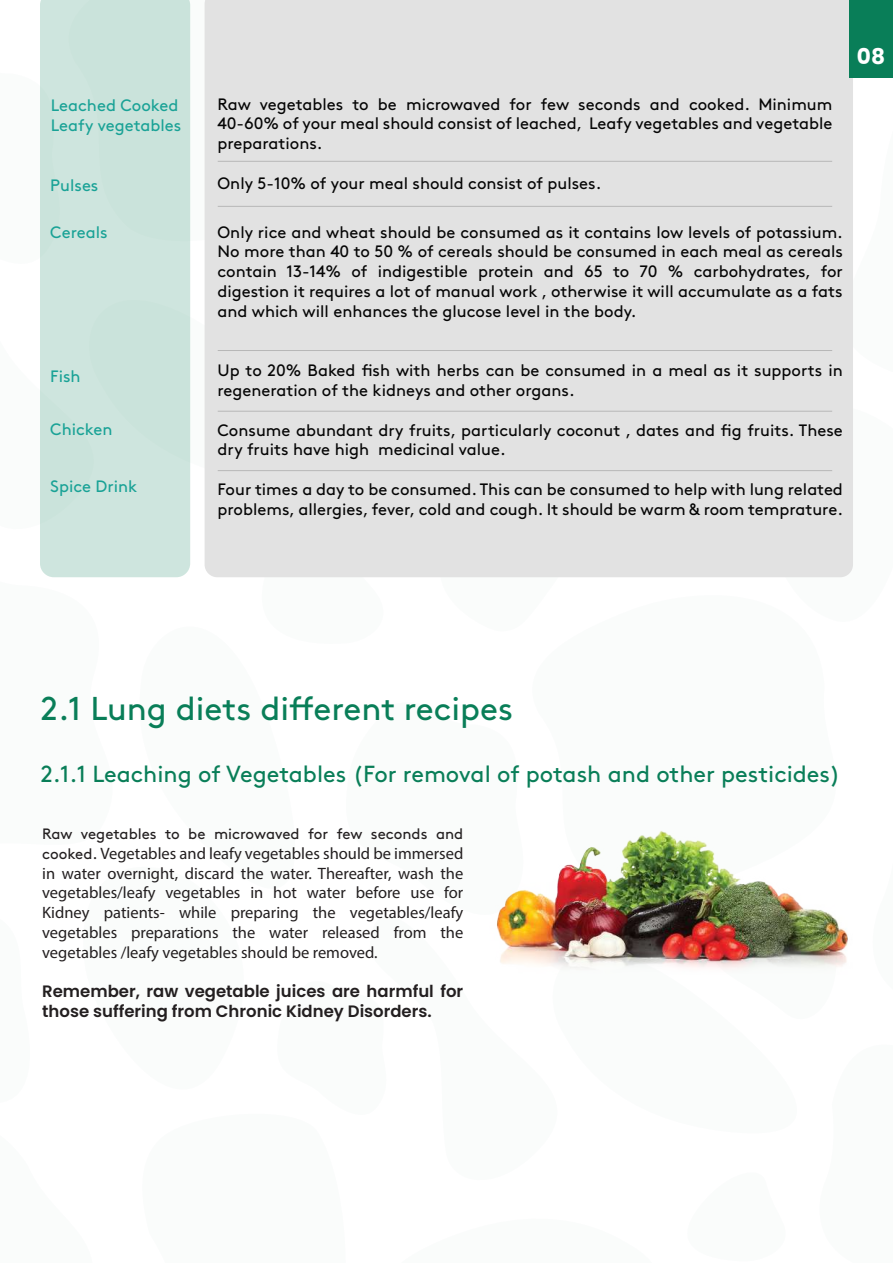
<style>
.page{position:relative;width:893px;height:1263px;background:#fff}
.page>*{position:absolute;margin:0;border:0;box-sizing:border-box;transform-origin:0 0}
.t1{font:33px "Brown";color:#097e58}
.t2{font:23.25px "Brown";color:#097e58}
.t3{font:700 21.75px "Poppins";color:#fff}
.t4{font:16.5px/19.8px "Brown";color:#050505}
.t5{font:16.5px/19.8px "Myriad Pro";color:#231f20;text-align:justify}
.t6{font:600 16.5px/19.8px "Poppins";color:#231f20}
.t7{font:16.5px/19.8px "Brown";color:#19a296}
.t8{font:15px "Brown";color:#231f20}
.s1{font-family:"Brown";font-size:15px}
</style>
<div class="page">
<img style="left:497px;top:830px;width:351px;height:139px">
<div style="left:205px;top:0;width:648px;height:577px;background:#e2e2e2"></div>
<div style="left:40px;top:0;width:150px;height:577px;background:#cee5de"></div>
<hr style="left:218px;top:206px;width:614px;height:1px;background:#b7b7b7">
<hr style="left:218px;top:161px;width:614px;height:1px;background:#b7b7b7">
<hr style="left:218px;top:350px;width:614px;height:1px;background:#b7b7b7">
<hr style="left:218px;top:411px;width:614px;height:1px;background:#b7b7b7">
<hr style="left:218px;top:470px;width:614px;height:1px;background:#b7b7b7">
<div style="left:849px;top:0;width:44px;height:77px;background:#097e58"></div>
<p class="t7" style="left:51px;top:94px;width:132px">Leached Cooked<br>Leafy vegetables</p>
<p class="t7" style="left:50px;top:174px;width:50px">Pulses</p>
<p class="t7" style="left:50px;top:221px;width:59px">Cereals</p>
<p class="t7" style="left:50px;top:365px;width:32px">Fish</p>
<p class="t7" style="left:50px;top:418px;width:64px">Chicken</p>
<p class="t7" style="left:50px;top:475px;width:88px">Spice Drink</p>
<p class="t4" style="left:218px;top:93px;width:616px;text-align:justify">Raw vegetables to be microwaved for few seconds and cooked. Minimum 40-60% of your meal should consist of leached, Leafy vegetables and vegetable preparations.</p>
<p class="t4" style="left:218px;top:172px;width:385px">Only 5-10% of your meal should consist of pulses.</p>
<p class="t4" style="left:218px;top:221px;width:627px;text-align:justify">Only rice and wheat should be consumed as it contains low levels of potassium.<br>No more than 40 to 50 % of cereals should be consumed in each meal as cereals contain 13-14% of indigestible protein and 65 to 70 % carbohydrates, for digestion it requires a lot of manual work , otherwise it will accumulate as a fats and which will enhances the glucose level in the body.</p>
<h3 class="t3" style="left:857px;top:43px;width:30px">08</h3>
<p class="t4" style="left:218px;top:359px;width:627px">Up to 20% Baked fish with herbs can be consumed in a meal as it supports in regeneration of the kidneys and other organs.</p>
<p class="t4" style="left:218px;top:419px;width:627px">Consume abundant dry fruits, particularly coconut , dates and fig fruits. These dry fruits have high medicinal value.</p>
<p class="t4" style="left:218px;top:478px;width:627px">Four times a day to be consumed. This can be consumed to help with lung related problems, allergies, fever, cold and cough. It should be warm &amp; room temprature.</p>
<h1 class="t1" style="left:41px;top:684px;width:474px">2.1 Lung diets different recipes</h1>
<h2 class="t2" style="left:41px;top:756px;width:801px">2.1.1 Leaching of Vegetables (For removal of potash and other pesticides)</h2>
<p class="t8" style="left:42px;top:822px;width:423px">Raw vegetables to be microwaved for few seconds and</p>
<p class="t5" style="left:42px;top:843px;width:423px"><span class="s1">cooked.</span> Vegetables and leafy vegetables should be immersed in water overnight, discard the water. Thereafter, wash the vegetables/leafy vegetables in hot water before use for Kidney patients- while preparing the vegetables/leafy vegetables preparations the water released from the vegetables /leafy vegetables should be removed.</p>
<p class="t6" style="left:42px;top:982px;width:423px">Remember, raw vegetable juices are harmful for those suffering from Chronic Kidney Disorders.</p>
</div>
